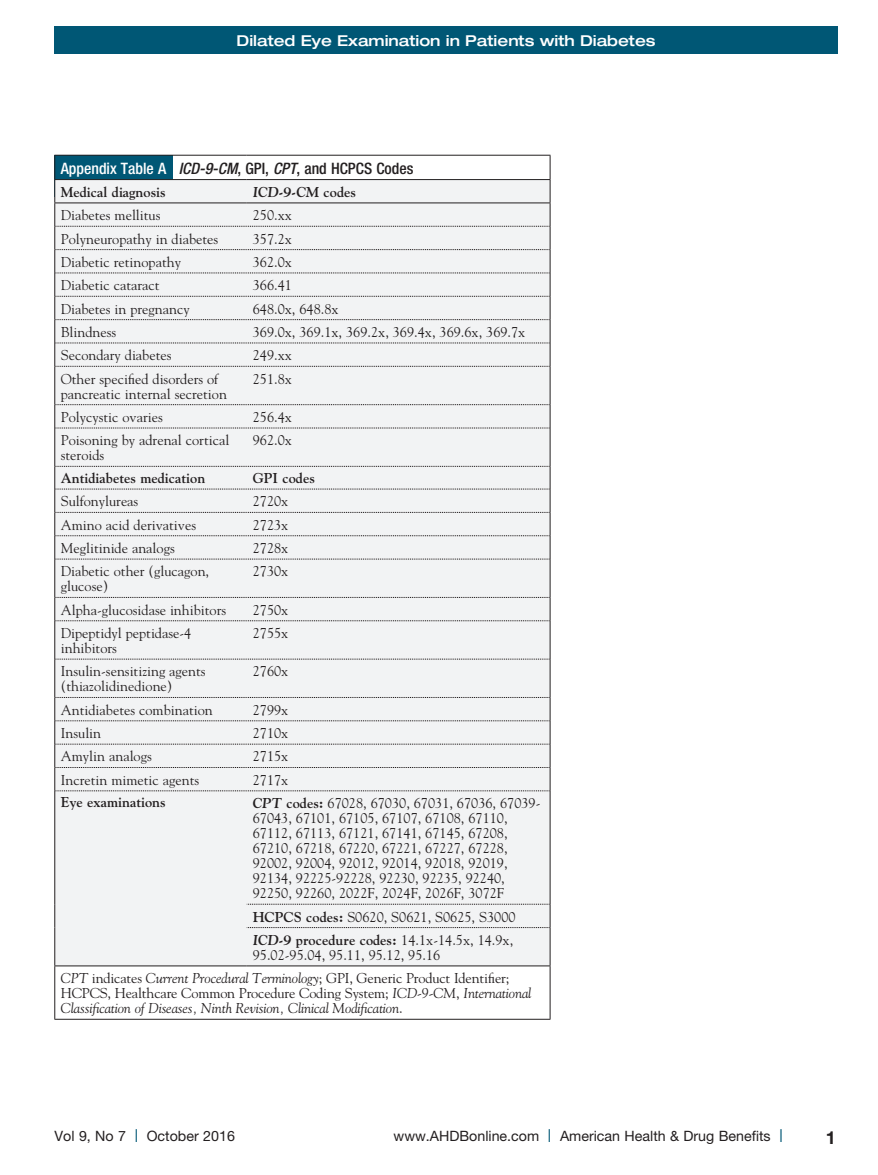
<style>
.page{position:relative;width:878px;height:1175px;background:#fff}
.page>*{position:absolute;margin:0;border:0;box-sizing:border-box;transform-origin:0 0}
.t1{font:700 18px "Helvetica Neue";color:#231f20}
.t2{font:500 condensed 15.75px "Helvetica Neue";color:#231f20}
.t3{font:500 expanded 15px "Helvetica Neue";color:#fff}
.t4{font:14.25px/15px "Goudy";color:#231f20}
.t5{font:italic 14.25px/15px "Goudy";letter-spacing:-.01em;color:#231f20}
.t6{font:14.25px "Helvetica Neue";color:#231f20}
.t7{font:700 14.25px "Goudy";color:#231f20}
.t8{font:italic 700 14.25px "Goudy";color:#231f20}
.s1{color:#fff}
.s2{font-style:italic}
.s3{font-style:normal}
.s4{font-weight:700;font-style:italic}
.s5{font-weight:700}
.s6{font-weight:300;font-size:18px;color:#005775}
</style>
<div class="page">
<div style="left:54px;top:26px;width:783px;height:27px;background:#005775"></div>
<div style="left:55px;top:367px;width:494px;height:598px;background:#f2f3f4"></div>
<hr style="left:54px;top:366px;width:1px;height:38px;background:#231f20">
<hr style="left:549px;top:366px;width:1px;height:38px;background:#231f20">
<hr style="left:54px;top:428px;width:1px;height:38px;background:#231f20">
<hr style="left:549px;top:428px;width:1px;height:38px;background:#231f20">
<hr style="left:54px;top:559px;width:1px;height:38px;background:#231f20">
<hr style="left:549px;top:559px;width:1px;height:38px;background:#231f20">
<hr style="left:54px;top:621px;width:1px;height:38px;background:#231f20">
<hr style="left:549px;top:621px;width:1px;height:38px;background:#231f20">
<hr style="left:54px;top:659px;width:1px;height:38px;background:#231f20">
<hr style="left:549px;top:659px;width:1px;height:38px;background:#231f20">
<hr style="left:54px;top:791px;width:1px;height:113px;background:#231f20">
<hr style="left:549px;top:791px;width:1px;height:113px;background:#231f20">
<svg style="left:54px;top:904px;width:1px;height:23px"></svg>
<hr style="left:54px;top:927px;width:1px;height:38px;background:#231f20">
<hr style="left:549px;top:927px;width:1px;height:38px;background:#231f20">
<hr style="left:54px;top:965px;width:193px;height:1px;background:#231f20">
<hr style="left:54px;top:966px;width:1px;height:52px;background:#231f20">
<hr style="left:247px;top:965px;width:303px;height:1px;background:#231f20">
<hr style="left:549px;top:966px;width:1px;height:52px;background:#231f20">
<hr style="left:54px;top:1018px;width:193px;height:1px;background:#231f20">
<hr style="left:247px;top:1018px;width:303px;height:1px;background:#231f20">
<hr style="left:54px;top:155px;width:193px;height:1px;background:#231f20">
<hr style="left:247px;top:155px;width:303px;height:1px;background:#231f20">
<svg style="left:54px;top:156px;width:496px;height:211px"></svg>
<svg style="left:54px;top:404px;width:496px;height:25px"></svg>
<svg style="left:54px;top:466px;width:496px;height:94px"></svg>
<svg style="left:54px;top:597px;width:496px;height:24px"></svg>
<svg style="left:55px;top:659px;width:495px;height:1px"></svg>
<svg style="left:54px;top:697px;width:496px;height:94px"></svg>
<svg style="left:247px;top:904px;width:303px;height:24px"></svg>
<p class="t3" style="left:236px;top:31px;width:420px">Dilated Eye Examination in Patients with Diabetes</p>
<p class="t2" style="left:61px;top:159px;width:354px"><span class="s1">Appendix Table A</span> <span class="s2">ICD-9-CM</span>, GPI, <span class="s2">CPT</span>, and HCPCS Codes</p>
<p class="t7" style="left:61px;top:183px;width:106px">Medical diagnosis</p>
<p class="t8" style="left:253px;top:183px;width:105px">ICD-9-CM <span class="s3">codes</span></p>
<p class="t4" style="left:61px;top:208px;width:101px">Diabetes mellitus</p>
<p class="t4" style="left:253px;top:208px;width:41px">250.xx</p>
<p class="t4" style="left:61px;top:231px;width:159px">Polyneuropathy in diabetes</p>
<p class="t4" style="left:253px;top:231px;width:41px">357.2x</p>
<p class="t4" style="left:61px;top:254px;width:122px">Diabetic retinopathy</p>
<p class="t4" style="left:253px;top:254px;width:41px">362.0x</p>
<p class="t4" style="left:61px;top:278px;width:100px">Diabetic cataract</p>
<p class="t4" style="left:253px;top:278px;width:41px">366.41</p>
<p class="t4" style="left:61px;top:301px;width:130px">Diabetes in pregnancy</p>
<p class="t4" style="left:253px;top:301px;width:87px">648.0x, 648.8x</p>
<p class="t4" style="left:61px;top:324px;width:57px">Blindness</p>
<p class="t4" style="left:253px;top:324px;width:274px">369.0x, 369.1x, 369.2x, 369.4x, 369.6x, 369.7x</p>
<p class="t4" style="left:61px;top:348px;width:112px">Secondary diabetes</p>
<p class="t4" style="left:253px;top:348px;width:41px">249.xx</p>
<p class="t4" style="left:61px;top:371px;width:168px">Other specified disorders of pancreatic internal secretion</p>
<p class="t4" style="left:253px;top:371px;width:41px">251.8x</p>
<p class="t4" style="left:61px;top:409px;width:104px">Polycystic ovaries</p>
<p class="t4" style="left:253px;top:409px;width:41px">256.4x</p>
<p class="t4" style="left:61px;top:433px;width:170px">Poisoning by adrenal cortical steroids</p>
<p class="t4" style="left:253px;top:433px;width:41px">962.0x</p>
<p class="t7" style="left:61px;top:469px;width:146px">Antidiabetes medication</p>
<p class="t7" style="left:253px;top:469px;width:64px">GPI codes</p>
<p class="t4" style="left:61px;top:494px;width:79px">Sulfonylureas</p>
<p class="t4" style="left:253px;top:494px;width:37px">2720x</p>
<p class="t4" style="left:61px;top:517px;width:137px">Amino acid derivatives</p>
<p class="t4" style="left:253px;top:517px;width:37px">2723x</p>
<p class="t4" style="left:61px;top:540px;width:115px">Meglitinide analogs</p>
<p class="t4" style="left:253px;top:540px;width:37px">2728x</p>
<p class="t4" style="left:61px;top:564px;width:150px">Diabetic other (glucagon, glucose)</p>
<p class="t4" style="left:253px;top:564px;width:37px">2730x</p>
<p class="t4" style="left:61px;top:602px;width:167px">Alpha-glucosidase inhibitors</p>
<p class="t4" style="left:253px;top:602px;width:37px">2750x</p>
<p class="t4" style="left:61px;top:625px;width:132px">Dipeptidyl peptidase-4 inhibitors</p>
<p class="t4" style="left:253px;top:625px;width:37px">2755x</p>
<p class="t4" style="left:61px;top:663px;width:146px">Insulin-sensitizing agents (thiazolidinedione)</p>
<p class="t4" style="left:253px;top:663px;width:37px">2760x</p>
<p class="t4" style="left:61px;top:702px;width:153px">Antidiabetes combination</p>
<p class="t4" style="left:253px;top:702px;width:37px">2799x</p>
<p class="t4" style="left:61px;top:725px;width:42px">Insulin</p>
<p class="t4" style="left:253px;top:725px;width:37px">2710x</p>
<p class="t4" style="left:61px;top:748px;width:93px">Amylin analogs</p>
<p class="t4" style="left:253px;top:748px;width:37px">2715x</p>
<p class="t4" style="left:61px;top:772px;width:140px">Incretin mimetic agents</p>
<p class="t4" style="left:253px;top:772px;width:37px">2717x</p>
<p class="t7" style="left:61px;top:794px;width:106px">Eye examinations</p>
<p class="t4" style="left:253px;top:795px;width:289px"><span class="s4">CPT</span> <span class="s5">codes:</span> 67028, 67030, 67031, 67036, 67039- 67043, 67101, 67105, 67107, 67108, 67110, 67112, 67113, 67121, 67141, 67145, 67208, 67210, 67218, 67220, 67221, 67227, 67228, 92002, 92004, 92012, 92014, 92018, 92019, 92134, 92225-92228, 92230, 92235, 92240, 92250, 92260, 2022F, 2024F, 2026F, 3072F</p>
<p class="t4" style="left:253px;top:904px;width:264px;line-height:23.4px"><span class="s5">HCPCS codes:</span> S0620, S0621, S0625, S3000<br><span class="s4">ICD-9</span> <span class="s5">procedure codes:</span> 14.1x-14.5x, 14.9x,</p>
<p class="t4" style="left:61px;top:943px;width:450px;line-height:23.4px;text-indent:192px">95.02-95.04, 95.11, 95.12, 95.16<br><span class="s2">CPT</span> indicates <span class="s2">Current Procedural Terminology</span>; GPI, Generic Product Identifier;</p>
<p class="t5" style="left:61px;top:985px;width:472px"><span class="s3">HCPCS, Healthcare Common Procedure Coding System;</span> ICD-9-CM<span class="s3">,</span> International<br>Classification of Diseases, Ninth Revision, Clinical Modification<span class="s3">.</span></p>
<p class="t6" style="left:55px;top:1127px;width:182px">Vol 9, No 7 <span class="s6">l</span> October 2016</p>
<p class="t6" style="left:393px;top:1127px;width:391px">www.AHDBonline.com <span class="s6">l</span> American Health &amp; Drug Benefits <span class="s6">l</span></p>
<p class="t1" style="left:825px;top:1126px;width:12px">1</p>
</div>
